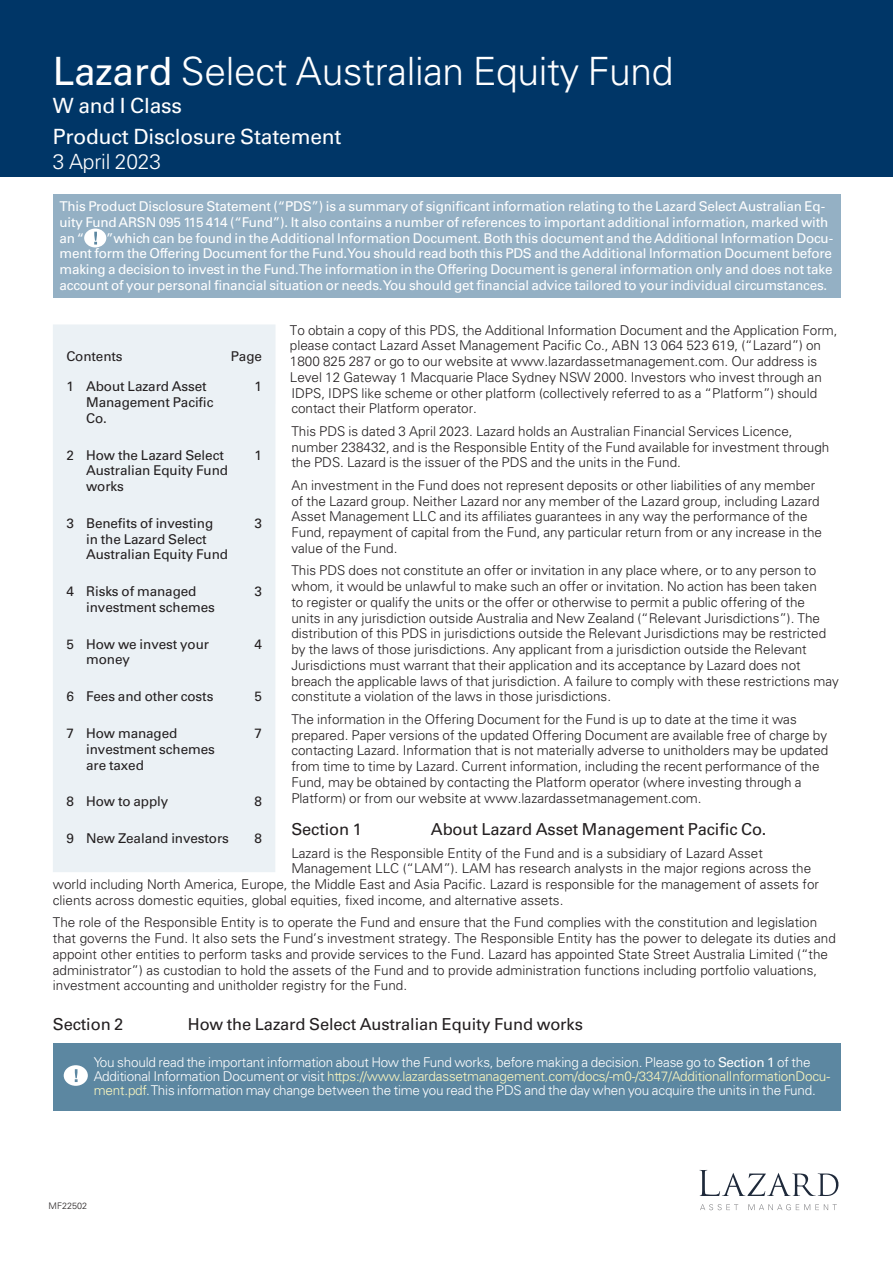
<style>
.page{position:relative;width:893px;height:1263px;background:#fff}
.page>*{position:absolute;margin:0;border:0;box-sizing:border-box;transform-origin:0 0}
.t1{font:300 39px "Univers LT Std";letter-spacing:-.01em;color:#fff}
.t2{font:21px/30.9px "Univers LT Std";letter-spacing:-.01em;color:#fff}
.t3{font:300 21px "Univers LT Std";letter-spacing:-.01em;color:#fff}
.t4{font:16.5px "Univers LT Std";letter-spacing:-.01em;color:#231f20}
.t5{font:300 13.5px/15.8px "Univers LT Std";color:#231f20}
.t6{font:13.5px/15.8px "Univers LT Std";letter-spacing:-.015em;color:#fff}
.t7{font:300 13.5px/14.2px "Univers LT Std";letter-spacing:-.015em;color:#fff}
.t8{font:13.5px/15.8px "Univers LT Std";letter-spacing:-.01em;color:#231f20}
.t9{font:300 9px "Univers LT Std";letter-spacing:.005em;color:#231f20}
.s1{font-weight:400}
.s2{color:#fcf8c0}
</style>
<div class="page">
<div style="left:0;top:0;width:893px;height:177px;background:#003667"></div>
<svg style="left:699px;top:1170px;width:140px;height:26px"></svg>
<svg style="left:700px;top:1204px;width:137px;height:6px"></svg>
<div style="left:53px;top:324px;width:223px;height:548px;background:#ebf1f5"></div>
<div style="left:53px;top:195px;width:787px;height:103px;background:#94b0c4"></div>
<div style="left:84px;top:229px;width:22px;height:18px;background:#fff;border-radius:50%"></div>
<svg style="left:94px;top:232px;width:3px;height:13px"></svg>
<div style="left:53px;top:1043px;width:787px;height:68px;background:#5c87a1"></div>
<div style="left:64px;top:1065px;width:24px;height:21px;background:#fff;border-radius:50%"></div>
<svg style="left:75px;top:1069px;width:3px;height:13px"></svg>
<h1 class="t1" style="left:53px;top:48px;width:622px"><span class="s1">Lazard</span> Select Australian Equity Fund</h1>
<h2 class="t2" style="left:53px;top:90px;width:290px">W and I Class<br>Product Disclosure Statement</h2>
<h2 class="t3" style="left:53px;top:149px;width:110px">3 April 2023</h2>
<p class="t6" style="left:59px;top:199px;width:770px">This Product Disclosure Statement (“PDS”) is a summary of significant information relating to the Lazard Select Australian Eq&shy;uity Fund ARSN 095 115 414 (“Fund”). It also contains a number of references to important additional information, marked with an “</p>
<p class="t6" style="left:59px;top:230px;width:775px;text-align:justify;text-indent:47px">”which can be found in the Additional Information Document. Both this document and the Additional Information Docu&shy;ment form the Offering Document for the Fund. You should read both this PDS and the Additional Information Document before making a decision to invest in the Fund. The information in the Offering Document is general information only and does not take account of your personal financial situation or needs. You should get financial advice tailored to your individual circumstances.</p>
<p class="t5" style="left:290px;top:322px;width:549px">To obtain a copy of this PDS, the Additional Information Document and the Application Form, please contact Lazard Asset Management Pacific Co., ABN 13 064 523 619, (“Lazard”) on 1800 825 287 or go to our website at www.lazardassetmanagement.com. Our address is Level 12 Gateway 1 Macquarie Place Sydney NSW 2000. Investors who invest through an IDPS, IDPS like scheme or other platform (collectively referred to as a “Platform”) should contact their Platform operator.</p>
<p class="t5" style="left:291px;top:423px;width:539px">This PDS is dated 3 April 2023. Lazard holds an Australian Financial Services Licence, number 238432, and is the Responsible Entity of the Fund available for investment through the PDS. Lazard is the issuer of the PDS and the units in the Fund.</p>
<p class="t5" style="left:291px;top:477px;width:532px">An investment in the Fund does not represent deposits or other liabilities of any member of the Lazard group. Neither Lazard nor any member of the Lazard group, including Lazard Asset Management LLC and its affiliates guarantees in any way the performance of the Fund, repayment of capital from the Fund, any particular return from or any increase in the value of the Fund.</p>
<p class="t5" style="left:291px;top:563px;width:549px">This PDS does not constitute an offer or invitation in any place where, or to any person to whom, it would be unlawful to make such an offer or invitation. No action has been taken<br>to register or qualify the units or the offer or otherwise to permit a public offering of the<br>units in any jurisdiction outside Australia and New Zealand (“Relevant Jurisdictions”). The distribution of this PDS in jurisdictions outside the Relevant Jurisdictions may be restricted by the laws of those jurisdictions. Any applicant from a jurisdiction outside the Relevant Jurisdictions must warrant that their application and its acceptance by Lazard does not breach the applicable laws of that jurisdiction. A failure to comply with these restrictions may constitute a violation of the laws in those jurisdictions.</p>
<p class="t5" style="left:291px;top:711px;width:539px">The information in the Offering Document for the Fund is up to date at the time it was prepared. Paper versions of the updated Offering Document are available free of charge by contacting Lazard. Information that is not materially adverse to unitholders may be updated from time to time by Lazard. Current information, including the recent performance of the Fund, may be obtained by contacting the Platform operator (where investing through a Platform) or from our website at www.lazardassetmanagement.com.</p>
<p class="t4" style="left:291px;top:819px;width:72px">Section 1</p>
<p class="t4" style="left:431px;top:819px;width:337px">About Lazard Asset Management Pacific Co.</p>
<p class="t5" style="left:291px;top:845px;width:473px">Lazard is the Responsible Entity of the Fund and is a subsidiary of Lazard Asset</p>
<p class="t5" style="left:291px;top:861px;width:521px">Management LLC (“LAM”). LAM has research analysts in the major regions across the</p>
<p class="t5" style="left:53px;top:876px;width:768px">world including North America, Europe, the Middle East and Asia Pacific. Lazard is responsible for the management of assets for</p>
<p class="t5" style="left:53px;top:892px;width:512px">clients across domestic equities, global equities, fixed income, and alternative assets.</p>
<p class="t5" style="left:53px;top:915px;width:785px">The role of the Responsible Entity is to operate the Fund and ensure that the Fund complies with the constitution and legislation that governs the Fund. It also sets the Fund’s investment strategy. The Responsible Entity has the power to delegate its duties and appoint other entities to perform tasks and provide services to the Fund. Lazard has appointed State Street Australia Limited (“the administrator”) as custodian to hold the assets of the Fund and to provide administration functions including portfolio valuations, investment accounting and unitholder registry for the Fund.</p>
<p class="t4" style="left:53px;top:1014px;width:72px">Section 2</p>
<p class="t4" style="left:188px;top:1014px;width:397px">How the Lazard Select Australian Equity Fund works</p>
<p class="t7" style="left:94px;top:1055px;width:738px">You should read the important information about How the Fund works, before making a decision. Please go to <span class="s1">Section 1</span> of the<br>Additional Information Document or visit <span class="s2">https://www.lazardassetmanagement.com/docs/-m0-/3347/AdditionalInformationDocu&shy;ment.pdf</span>. This information may change between the time you read the PDS and the day when you acquire the units in the Fund.</p>
<p class="t8" style="left:66px;top:349px;width:58px">Contents</p>
<p class="t8" style="left:231px;top:349px;width:33px">Page</p>
<p class="t8" style="left:86px;top:379px;width:129px;text-indent:-20px">1 About Lazard Asset<br>Management Pacific<br>Co.</p>
<p class="t8" style="left:254px;top:379px;width:9px">1</p>
<p class="t8" style="left:86px;top:447px;width:143px;text-indent:-20px">2 How the Lazard Select<br>Australian Equity Fund works</p>
<p class="t8" style="left:254px;top:447px;width:9px">1</p>
<p class="t8" style="left:86px;top:515px;width:143px;text-indent:-20px">3 Benefits of investing in the Lazard Select<br>Australian Equity Fund</p>
<p class="t8" style="left:254px;top:515px;width:9px">3</p>
<p class="t8" style="left:86px;top:583px;width:130px;text-indent:-20px">4 Risks of managed investment schemes</p>
<p class="t8" style="left:254px;top:583px;width:9px">3</p>
<p class="t8" style="left:86px;top:636px;width:124px;text-indent:-20px">5 How we invest your money</p>
<p class="t8" style="left:254px;top:636px;width:9px">4</p>
<p class="t8" style="left:66px;top:689px;width:149px">6 Fees and other costs</p>
<p class="t8" style="left:254px;top:689px;width:9px">5</p>
<p class="t8" style="left:86px;top:725px;width:130px;text-indent:-20px">7 How managed investment schemes are taxed</p>
<p class="t8" style="left:254px;top:725px;width:9px">7</p>
<p class="t8" style="left:66px;top:794px;width:104px">8 How to apply</p>
<p class="t8" style="left:254px;top:794px;width:9px">8</p>
<p class="t8" style="left:66px;top:830px;width:164px">9 New Zealand investors</p>
<p class="t8" style="left:254px;top:830px;width:9px">8</p>
<p class="t9" style="left:48px;top:1200px;width:40px">MF22502</p>
</div>
